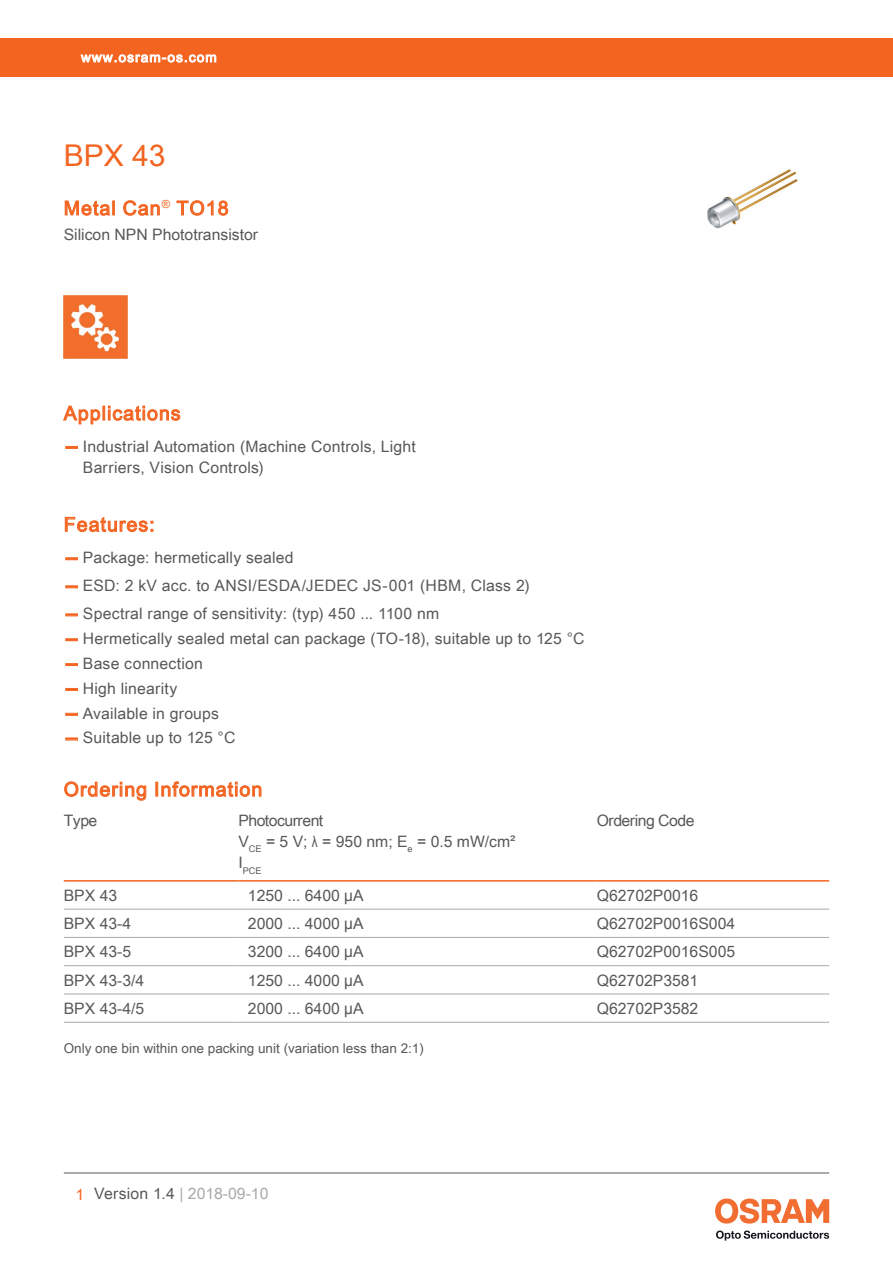
<style>
.page{position:relative;width:893px;height:1263px;background:#fff}
.page>*{position:absolute;margin:0;border:0;box-sizing:border-box;transform-origin:0 0}
.t1{font:30px "Arial Unicode MS";color:#f36421}
.t2{font:19.5px "Arial Unicode MS";letter-spacing:.055em;color:#f36421}
.t3{font:15.75px/21px "Arial Unicode MS";letter-spacing:.01em;color:#57585a}
.t4{font:15.75px "Arial Unicode MS";letter-spacing:-.03em;color:#57585a}
.t5{font:15.75px "Arial Unicode MS";color:#a8a9ad}
.t6{font:13.5px "Arial Unicode MS";color:#57585a}
.t7{font:13.5px "Arial Unicode MS";letter-spacing:.085em;color:#fff}
.t8{font:9.15px "Arial Unicode MS";color:#57585a}
.s1{font-family:"Helvetica Neue LT Pro";font-weight:700;color:#f36421}
.s2{font-family:"Arial"}
.s3{color:#f36421}
.s4{color:#57585a}
</style>
<div class="page">
<hr style="left:64px;top:1173px;width:765px;height:1px;background:#57585a">
<svg style="left:716px;top:1230px;width:113px;height:10px"></svg>
<svg style="left:715px;top:1198px;width:114px;height:25px"></svg>
<div style="left:0;top:38px;width:893px;height:39px;background:#f36421"></div>
<svg style="left:80px;top:54px;width:137px;height:9px"></svg>
<img style="left:707px;top:169px;width:91px;height:60px">
<svg style="left:64px;top:200px;width:47px;height:16px"></svg>
<div style="left:112px;top:201px;width:3px;height:14px;border:1px solid #f36421"></div>
<svg style="left:123px;top:200px;width:37px;height:16px"></svg>
<svg style="left:176px;top:200px;width:53px;height:16px"></svg>
<img style="left:64px;top:295px;width:63px;height:64px">
<svg style="left:63px;top:405px;width:118px;height:20px"></svg>
<svg style="left:66px;top:446px;width:11px;height:2px"></svg>
<svg style="left:65px;top:516px;width:88px;height:16px"></svg>
<svg style="left:66px;top:558px;width:11px;height:2px"></svg>
<svg style="left:66px;top:586px;width:11px;height:2px"></svg>
<svg style="left:66px;top:614px;width:11px;height:2px"></svg>
<svg style="left:66px;top:639px;width:11px;height:2px"></svg>
<svg style="left:66px;top:688px;width:11px;height:2px"></svg>
<svg style="left:66px;top:713px;width:11px;height:2px"></svg>
<svg style="left:66px;top:738px;width:11px;height:2px"></svg>
<hr style="left:64px;top:880px;width:174px;height:1px;background:#f36421">
<hr style="left:238px;top:880px;width:359px;height:1px;background:#f36421">
<hr style="left:597px;top:880px;width:232px;height:1px;background:#f36421">
<hr style="left:64px;top:909px;width:174px;height:1px;background:#a8a9ad">
<hr style="left:238px;top:909px;width:359px;height:1px;background:#a8a9ad">
<hr style="left:597px;top:909px;width:232px;height:1px;background:#a8a9ad">
<hr style="left:64px;top:937px;width:174px;height:1px;background:#a8a9ad">
<hr style="left:238px;top:937px;width:359px;height:1px;background:#a8a9ad">
<hr style="left:597px;top:937px;width:232px;height:1px;background:#a8a9ad">
<hr style="left:64px;top:965px;width:174px;height:1px;background:#a8a9ad">
<hr style="left:238px;top:965px;width:359px;height:1px;background:#a8a9ad">
<hr style="left:597px;top:965px;width:232px;height:1px;background:#a8a9ad">
<hr style="left:64px;top:993px;width:174px;height:1px;background:#a8a9ad">
<hr style="left:238px;top:993px;width:359px;height:1px;background:#a8a9ad">
<hr style="left:597px;top:993px;width:232px;height:1px;background:#a8a9ad">
<hr style="left:64px;top:1022px;width:174px;height:1px;background:#a8a9ad">
<hr style="left:238px;top:1022px;width:359px;height:1px;background:#a8a9ad">
<hr style="left:597px;top:1022px;width:232px;height:1px;background:#a8a9ad">
<svg style="left:64px;top:781px;width:83px;height:20px"></svg>
<div style="left:155px;top:782px;width:3px;height:14px;border:1px solid #f36421"></div>
<svg style="left:161px;top:781px;width:101px;height:16px"></svg>
<p class="t7" style="left:81px;top:47px;width:137px">www.osram-os.com</p>
<h1 class="t1" style="left:64px;top:134px;width:103px">BPX 43</h1>
<p class="t2" style="left:64px;top:194px;width:166px">Metal Can<sup>®</sup> TO18</p>
<p class="t3" style="left:64px;top:224px;width:196px">Silicon NPN Phototransistor</p>
<p class="t2" style="left:64px;top:399px;width:118px">Applications</p>
<p class="t3" style="left:83px;top:435px;width:334px;text-indent:-19px"><span class="s1">—</span> Industrial Automation (Machine Controls, Light<br>Barriers, Vision Controls)</p>
<p class="t2" style="left:64px;top:510px;width:92px">Features:</p>
<p class="t3" style="left:64px;top:547px;width:231px"><span class="s1">—</span> Package: hermetically sealed</p>
<p class="t3" style="left:64px;top:575px;width:468px"><span class="s1">—</span> ESD: 2 kV acc. to ANSI/ESDA/JEDEC JS-001 (HBM, Class 2)</p>
<p class="t3" style="left:64px;top:603px;width:377px"><span class="s1">—</span> Spectral range of sensitivity: (typ) 450 ... 1100 nm</p>
<p class="t3" style="left:64px;top:628px;width:522px"><span class="s1">—</span> Hermetically sealed metal can package (TO-18), suitable up to 125 °C</p>
<p class="t3" style="left:64px;top:652px;width:141px"><span class="s1">—</span> Base connection</p>
<p class="t3" style="left:64px;top:677px;width:115px"><span class="s1">—</span> High linearity</p>
<p class="t3" style="left:64px;top:702px;width:157px"><span class="s1">—</span> Available in groups</p>
<p class="t3" style="left:64px;top:727px;width:173px"><span class="s1">—</span> Suitable up to 125 °C</p>
<p class="t2" style="left:64px;top:775px;width:200px">Ordering Information</p>
<p class="t3" style="left:64px;top:809px;width:35px">Type</p>
<p class="t4" style="left:238px;top:809px;width:86px">Photocurrent</p>
<p class="t4" style="left:597px;top:809px;width:99px">Ordering Code</p>
<p class="t3" style="left:238px;top:831px;width:279px">V<sub>CE</sub> = 5 V; <span class="s2">λ</span> = 950 nm; E<sub>e</sub> = 0.5 mW/cm²</p>
<p class="t8" style="left:238px;top:864px;width:25px"><sup>I</sup>PCE</p>
<p class="t3" style="left:64px;top:884px;width:55px">BPX 43</p>
<p class="t3" style="left:248px;top:884px;width:117px">1250 ... 6400 µA</p>
<p class="t3" style="left:597px;top:884px;width:103px">Q62702P0016</p>
<p class="t3" style="left:64px;top:912px;width:69px">BPX 43-4</p>
<p class="t3" style="left:248px;top:912px;width:117px">2000 ... 4000 µA</p>
<p class="t3" style="left:597px;top:912px;width:140px">Q62702P0016S004</p>
<p class="t3" style="left:64px;top:941px;width:69px">BPX 43-5</p>
<p class="t3" style="left:248px;top:941px;width:117px">3200 ... 6400 µA</p>
<p class="t3" style="left:597px;top:941px;width:140px">Q62702P0016S005</p>
<p class="t3" style="left:64px;top:969px;width:82px">BPX 43-3/4</p>
<p class="t3" style="left:248px;top:969px;width:117px">1250 ... 4000 µA</p>
<p class="t3" style="left:597px;top:969px;width:103px">Q62702P3581</p>
<p class="t3" style="left:64px;top:997px;width:82px">BPX 43-4/5</p>
<p class="t3" style="left:248px;top:997px;width:117px">2000 ... 6400 µA</p>
<p class="t3" style="left:597px;top:997px;width:103px">Q62702P3582</p>
<p class="t6" style="left:64px;top:1039px;width:362px">Only one bin within one packing unit (variation less than 2:1)</p>
<p class="t5" style="left:76px;top:1182px;width:194px"><span class="s3">1</span> <span class="s4">Version 1.4</span> | 2018-09-10</p>
</div>
